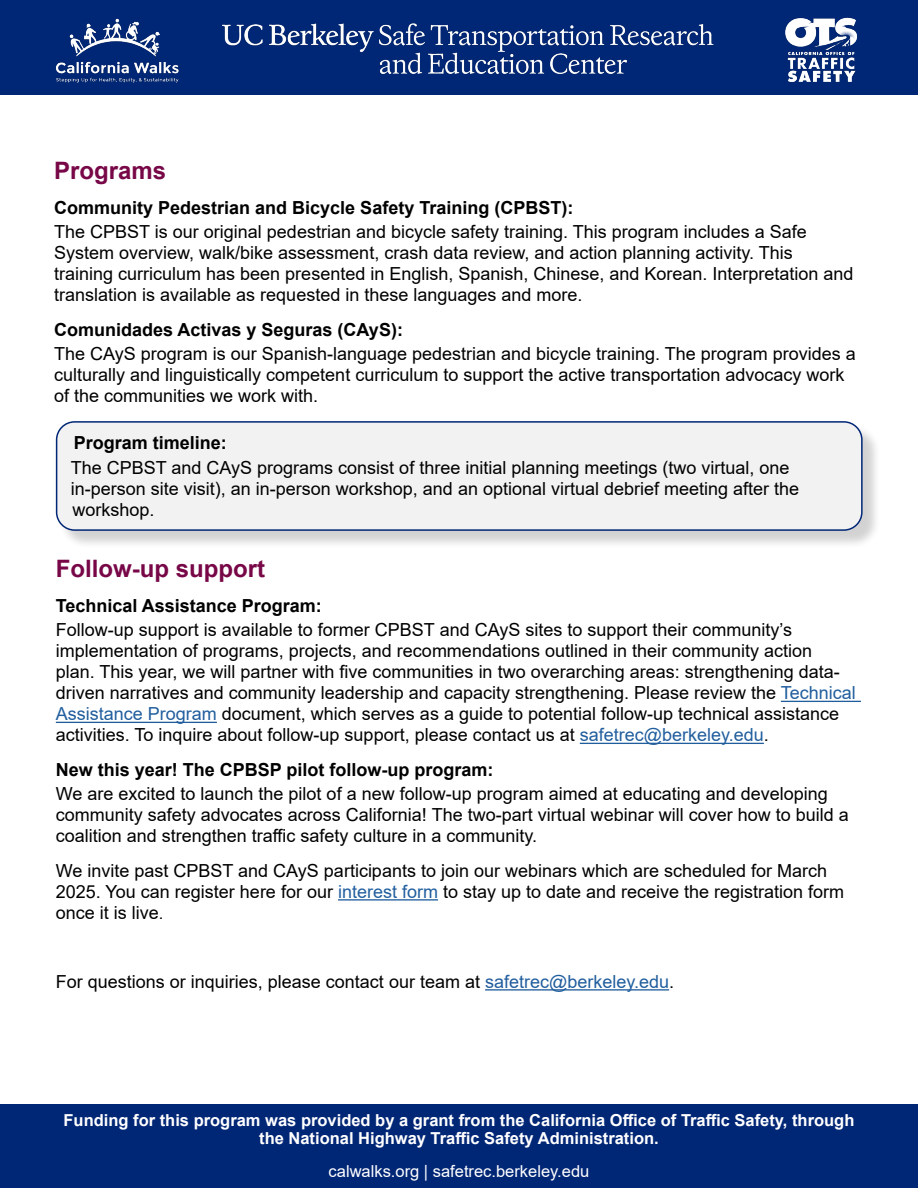
<style>
.page{position:relative;width:918px;height:1188px;background:#fff}
.page>*{position:absolute;margin:0;border:0;box-sizing:border-box;transform-origin:0 0}
.t1{font:700 24px "Arial";color:#770747}
.t2{font:18px/21px "Arial";color:#000}
.t3{font:700 18px "Arial";color:#000}
.t4{font:700 16.5px/18px "Arial";color:#fff;text-align:center}
.t5{font:16.5px "Arial";color:#fff}
.s1{color:#215e9e}
.s2{font-size:16.5px}
</style>
<div class="page">
<div style="left:58px;top:424px;width:823px;height:126px;background:#000;opacity:.18"></div>
<div style="left:57px;top:422px;width:805px;height:108px;background:#f2f2f2;border-radius:18px"></div>
<div style="left:56px;top:421px;width:807px;height:110px;border:2px solid #002676;border-radius:18px"></div>
<div style="left:0;top:1104px;width:918px;height:51px;background:#002676"></div>
<hr style="left:781px;top:701px;width:80px;height:1px;background:#215e9e">
<hr style="left:56px;top:722px;width:161px;height:1px;background:#215e9e">
<hr style="left:580px;top:743px;width:184px;height:1px;background:#215e9e">
<hr style="left:338px;top:899px;width:100px;height:2px;background:#215e9e">
<hr style="left:485px;top:989px;width:184px;height:2px;background:#215e9e">
<div style="left:0;top:0;width:918px;height:94px;background:#002676"></div>
<div style="left:0;top:1155px;width:918px;height:33px;background:#002676"></div>
<img style="left:222px;top:23px;width:492px;height:52px">
<img style="left:785px;top:17px;width:73px;height:65px">
<img style="left:55px;top:18px;width:124px;height:65px">
<p class="t1" style="left:54px;top:154px;width:114px">Programs</p>
<p class="t3" style="left:54px;top:195px;width:521px">Community Pedestrian and Bicycle Safety Training (CPBST):</p>
<p class="t2" style="left:54px;top:222px;width:801px">The CPBST is our original pedestrian and bicycle safety training. This program includes a Safe System overview, walk/bike assessment, crash data review, and action planning activity. This training curriculum has been presented in English, Spanish, Chinese, and Korean. Interpretation and translation is available as requested in these languages and more.</p>
<p class="t3" style="left:54px;top:317px;width:350px">Comunidades Activas y Seguras (CAyS):</p>
<p class="t2" style="left:54px;top:344px;width:803px">The CAyS program is our Spanish-language pedestrian and bicycle training. The program provides a culturally and linguistically competent curriculum to support the active transportation advocacy work of the communities we work with.</p>
<p class="t3" style="left:74px;top:430px;width:155px">Program timeline:</p>
<p class="t2" style="left:71px;top:457px;width:730px">The CPBST and CAyS programs consist of three initial planning meetings (two virtual, one in-person site visit), an in-person workshop, and an optional virtual debrief meeting after the workshop.</p>
<p class="t1" style="left:56px;top:552px;width:211px">Follow-up support</p>
<p class="t3" style="left:56px;top:593px;width:268px">Technical Assistance Program:</p>
<p class="t2" style="left:56px;top:620px;width:802px">Follow-up support is available to former CPBST and CAyS sites to support their community’s implementation of programs, projects, and recommendations outlined in their community action<br>plan. This year, we will partner with five communities in two overarching areas: strengthening data&shy;driven narratives and community leadership and capacity strengthening. Please review the <span class="s1">Technical Assistance Program</span> document, which serves as a guide to potential follow-up technical assistance activities. To inquire about follow-up support, please contact us at <span class="s1">safetrec@berkeley.edu</span>.</p>
<p class="t3" style="left:56px;top:757px;width:439px">New this year! The CPBSP pilot follow-up program:</p>
<p class="t2" style="left:56px;top:784px;width:794px">We are excited to launch the pilot of a new follow-up program aimed at educating and developing community safety advocates across California! The two-part virtual webinar will cover how to build a coalition and strengthen traffic safety culture in a community.</p>
<p class="t2" style="left:56px;top:860px;width:790px">We invite past CPBST and CAyS participants to join our webinars which are scheduled for March<br>2025. You can register here for our <span class="s1">interest form</span> to stay up to date and receive the registration form once it is live<span class="s2">.</span></p>
<p class="t2" style="left:56px;top:971px;width:620px">For questions or inquiries, please contact our team at <span class="s1">safetrec@berkeley.edu</span>.</p>
<p class="t4" style="left:64px;top:1112px;width:792px">Funding for this program was provided by a grant from the California Office of Traffic Safety, through the National Highway Traffic Safety Administration.</p>
<p class="t5" style="left:329px;top:1160px;width:262px">calwalks.org | safetrec.berkeley.edu</p>
</div>
